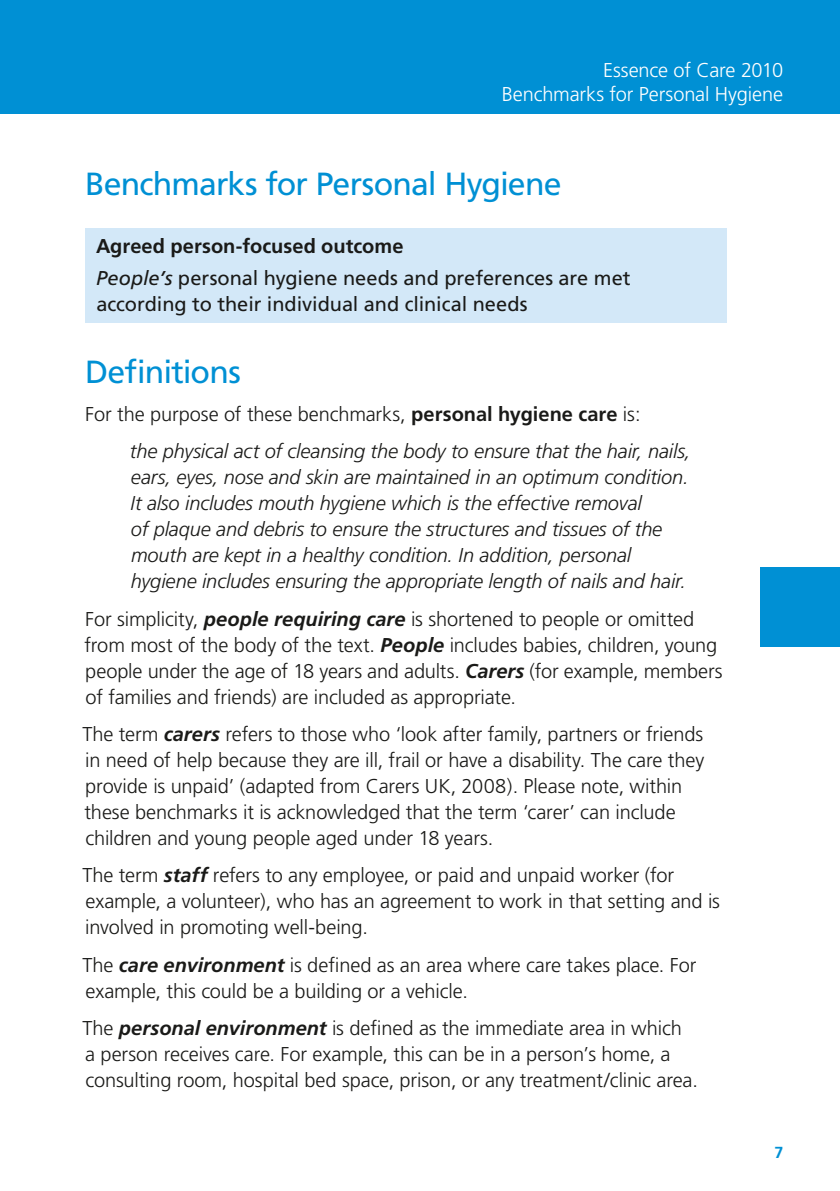
<style>
.page{position:relative;width:840px;height:1191px;background:#fff}
.page>*{position:absolute;margin:0;border:0;box-sizing:border-box;transform-origin:0 0}
.Hdg1{font:32px "Frutiger";letter-spacing:-.025em;color:#0090d4}
.Body{font:300 20px/26px "Frutiger";letter-spacing:-.005em;color:#1a1a18}
.Quotes{font:italic 300 20px/26px "Frutiger";letter-spacing:-.01em;color:#1a1a18}
.Box_Copy{font:20px/26px "Frutiger";letter-spacing:-.005em;color:#1a1a18}
.t1{font:300 20px/24px "Frutiger";letter-spacing:-.005em;color:#fff;text-align:right}
.Box_heading{font:700 20px "Frutiger";color:#1a1a18}
.t2{font:700 16px "Frutiger";color:#0090d4}
.s1{font-style:italic}
.s2{font-weight:700}
.s3{font-weight:700;font-style:italic}
</style>
<div class="page">
<div style="left:0;top:0;width:839px;height:113px;background:#0090d4"></div>
<div style="left:85px;top:228px;width:641px;height:95px;background:#d3e8f8"></div>
<div style="left:760px;top:567px;width:79px;height:79px;background:#0090d4"></div>
<p class="t1" style="left:501px;top:58px;width:283px">Essence of Care 2010<br>Benchmarks for Personal Hygiene</p>
<p class="Hdg1" style="left:85px;top:165px;width:478px">Benchmarks for Personal Hygiene</p>
<p class="Box_heading" style="left:96px;top:234px;width:309px">Agreed person-focused outcome</p>
<p class="Box_Copy" style="left:96px;top:265px;width:535px"><span class="s1">People’s</span> personal hygiene needs and preferences are met according to their individual and clinical needs</p>
<p class="Hdg1" style="left:85px;top:353px;width:157px">Definitions</p>
<p class="Body" style="left:85px;top:401px;width:556px">For the purpose of these benchmarks, <span class="s2">personal hygiene care</span> is:</p>
<p class="Quotes" style="left:130px;top:438px;width:562px">the physical act of cleansing the body to ensure that the hair, nails, ears, eyes, nose and skin are maintained in an optimum condition.<br>It also includes mouth hygiene which is the effective removal<br>of plaque and debris to ensure the structures and tissues of the mouth are kept in a healthy condition. In addition, personal hygiene includes ensuring the appropriate length of nails and hair.</p>
<p class="Body" style="left:84px;top:605px;width:639px">For simplicity, <span class="s3">people requiring care</span> is shortened to people or omitted from most of the body of the text. <span class="s3">People</span> includes babies, children, young people under the age of 18 years and adults. <span class="s3">Carers</span> (for example, members of families and friends) are included as appropriate.</p>
<p class="Body" style="left:82px;top:721px;width:623px">The term <span class="s3">carers</span> refers to those who ‘look after family, partners or friends in need of help because they are ill, frail or have a disability. The care they provide is unpaid’ (adapted from Carers UK, 2008). Please note, within these benchmarks it is acknowledged that the term ‘carer’ can include children and young people aged under 18 years.</p>
<p class="Body" style="left:82px;top:862px;width:638px">The term <span class="s3">staff</span> refers to any employee, or paid and unpaid worker (for example, a volunteer), who has an agreement to work in that setting and is involved in promoting well-being.</p>
<p class="Body" style="left:82px;top:951px;width:615px">The <span class="s3">care environment</span> is defined as an area where care takes place. For example, this could be a building or a vehicle.</p>
<p class="Body" style="left:82px;top:1015px;width:616px">The <span class="s3">personal environment</span> is defined as the immediate area in which<br>a person receives care. For example, this can be in a person’s home, a consulting room, hospital bed space, prison, or any treatment/clinic area.</p>
<p class="t2" style="left:773px;top:1143px;width:10px">7</p>
</div>
